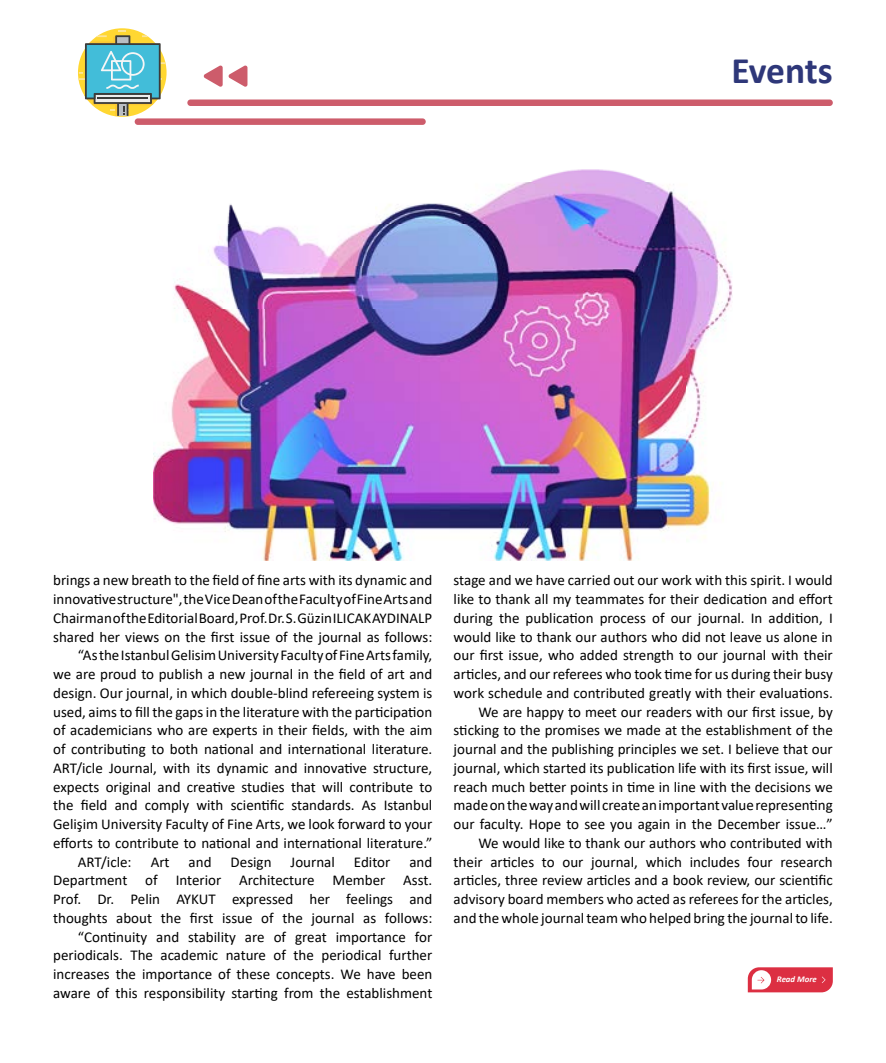
<style>
.page{position:relative;width:886px;height:1063px;background:#fff}
.page>*{position:absolute;margin:0;border:0;box-sizing:border-box;transform-origin:0 0}
.t1{font:700 37.5px "Calibri";letter-spacing:-.01em;color:#2e3779}
.t2{font:15px/18.8px "Calibri";color:#000;text-align:right}
.t3{font:italic 700 8.75px "Calibri";color:#fff}
</style>
<div class="page">
<div style="left:187px;top:100px;width:646px;height:6px;background:#cd5c6b;border-radius:3px"></div>
<div style="left:135px;top:118px;width:291px;height:7px;background:#cd5c6b;border-radius:3px"></div>
<svg style="left:203px;top:65px;width:44px;height:22px"></svg>
<svg style="left:79px;top:30px;width:87px;height:86px"></svg>
<hr style="left:98px;top:98px;width:50px;height:1px;background:#3c3c3b">
<svg style="left:748px;top:967px;width:85px;height:25px;background:#e25564"></svg>
<img style="left:154px;top:266px;width:533px;height:295px">
<img style="left:687px;top:208px;width:45px;height:330px">
<img style="left:212px;top:224px;width:476px;height:42px">
<img style="left:227px;top:204px;width:13px;height:20px">
<img style="left:380px;top:181px;width:308px;height:43px">
<img style="left:532px;top:169px;width:113px;height:12px">
<h1 class="t1" style="left:731px;top:44px;width:103px">Events</h1>
<p class="t2" style="left:53px;top:571px;width:381px">brings a new breath to the field of fine arts with its dynamic and</p>
<p class="t2" style="left:53px;top:589px;width:381px">innovative structure", the Vice Dean of the Faculty of Fine Arts and</p>
<p class="t2" style="left:53px;top:608px;width:381px">Chairman of the Editorial Board, Prof. Dr. S. Güzin ILICAK AYDINALP</p>
<p class="t2" style="left:53px;top:627px;width:381px">shared her views on the first issue of the journal as follows:</p>
<p class="t2" style="left:78px;top:646px;width:356px">“As the Istanbul Gelisim University Faculty of Fine Arts family,</p>
<p class="t2" style="left:53px;top:664px;width:381px">we are proud to publish a new journal in the field of art and</p>
<p class="t2" style="left:53px;top:683px;width:381px">design. Our journal, in which double-blind refereeing system is</p>
<p class="t2" style="left:53px;top:702px;width:381px">used, aims to fill the gaps in the literature with the participation</p>
<p class="t2" style="left:53px;top:721px;width:381px">of academicians who are experts in their fields, with the aim</p>
<p class="t2" style="left:53px;top:739px;width:381px">of contributing to both national and international literature.</p>
<p class="t2" style="left:53px;top:758px;width:381px">ART/icle Journal, with its dynamic and innovative structure,</p>
<p class="t2" style="left:53px;top:777px;width:381px">expects original and creative studies that will contribute to</p>
<p class="t2" style="left:53px;top:796px;width:381px">the field and comply with scientific standards. As Istanbul</p>
<p class="t2" style="left:53px;top:814px;width:381px">Gelişim University Faculty of Fine Arts, we look forward to your</p>
<p class="t2" style="left:53px;top:833px;width:381px">efforts to contribute to national and international literature.”</p>
<p class="t2" style="left:78px;top:852px;width:55px">ART/icle:</p>
<p class="t2" style="left:151px;top:852px;width:20px">Art</p>
<p class="t2" style="left:189px;top:852px;width:24px">and</p>
<p class="t2" style="left:231px;top:852px;width:42px">Design</p>
<p class="t2" style="left:291px;top:852px;width:46px">Journal</p>
<p class="t2" style="left:354px;top:852px;width:38px">Editor</p>
<p class="t2" style="left:53px;top:852px;width:381px">and<br>Department of Interior Architecture Member Asst.<br>Prof. Dr. Pelin AYKUT expressed her feelings and thoughts about the first issue of the journal as follows: “Continuity and stability are of great importance for periodicals. The academic nature of the periodical further increases the importance of these concepts. We have been aware of this responsibility starting from the establishment</p>
<p class="t2" style="left:454px;top:571px;width:381px">stage and we have carried out our work with this spirit. I would like to thank all my teammates for their dedication and effort during the publication process of our journal. In addition, I would like to thank our authors who did not leave us alone in our first issue, who added strength to our journal with their articles, and our referees who took time for us during their busy work schedule and contributed greatly with their evaluations.<br>We are happy to meet our readers with our first issue, by sticking to the promises we made at the establishment of the journal and the publishing principles we set. I believe that our journal, which started its publication life with its first issue, will reach much better points in time in line with the decisions we made on the way and will create an important value representing our faculty. Hope to see you again in the December issue…” We would like to thank our authors who contributed with their articles to our journal, which includes four research articles, three review articles and a book review, our scientific advisory board members who acted as referees for the articles, and the whole journal team who helped bring the journal to life.</p>
<p class="t3" style="left:777px;top:973px;width:41px">Read More</p>
</div>
